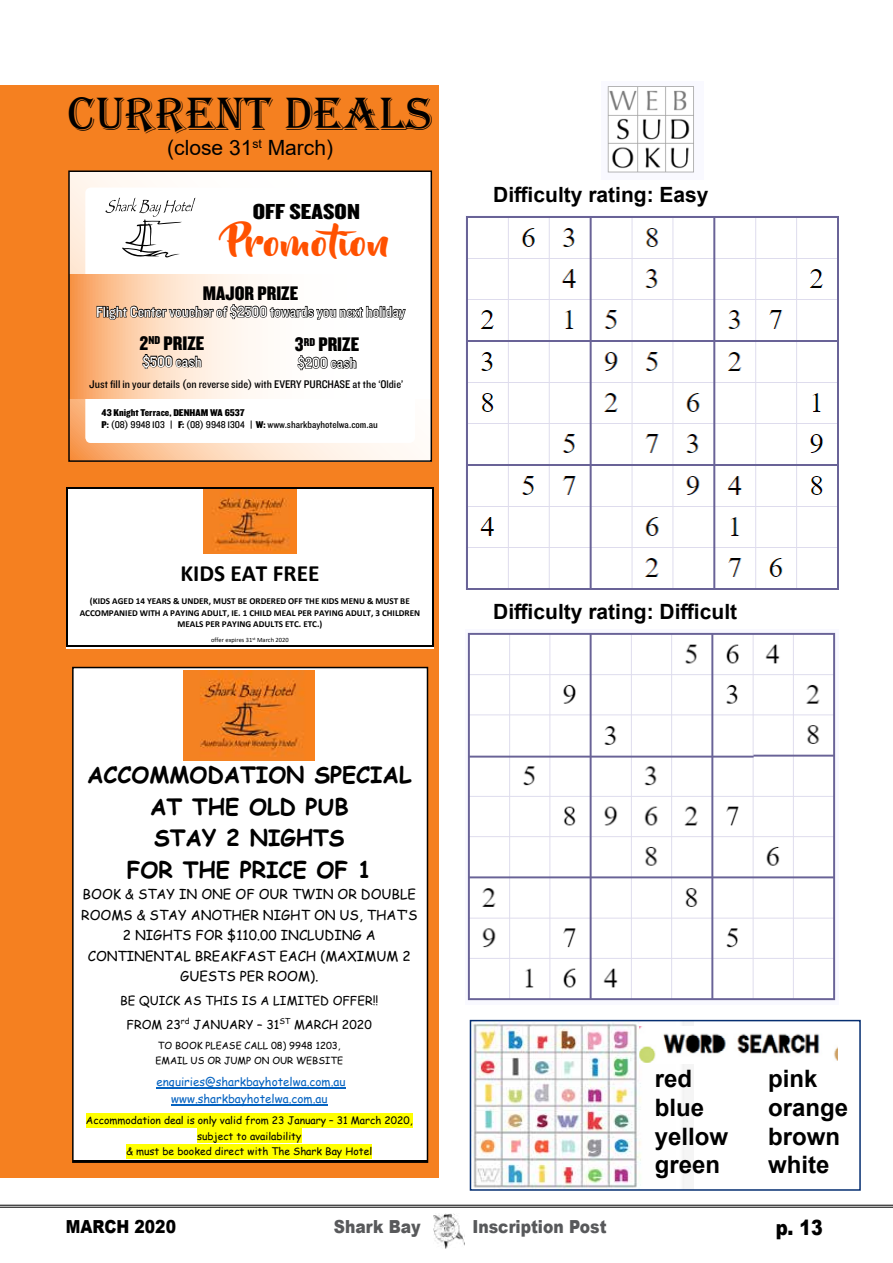
<style>
.page{position:relative;width:893px;height:1263px;background:#fff}
.page>*{position:absolute;margin:0;border:0;box-sizing:border-box;transform-origin:0 0}
.t1{font:48px "Algerian";color:#000}
.t2{font:35.25px "Beyond The Mountains";color:#ff5100;scale:1.25 1}
.t3{font:700 24px/28.8px "Arial";color:#000}
.t4{font:700 23.4px "Calibri";color:#000}
.t5{font:700 22.65px/31.5px "Comic Sans MS";color:#000;text-align:center}
.t6{font:22.5px "Knockout HTF69 Full Liteweight";color:#000;scale:1.25 1}
.t7{font:700 21px "Arial";color:#000}
.t8{font:21px "Arial";color:#000}
.t9{font:900 21px "Arial";color:#000;scale:.86 1}
.t10{font:20.4px "Knockout HTF69 Full Liteweight";color:#000;scale:1.1 1}
.t11{font:900 18px "Arial";color:#58595b;scale:.86 1}
.t12{font:900 18px "Arial";color:#000;scale:.86 1}
.t13{font:15.3px "Knockout HTF30 Junior Welterwt";color:#fff}
.t14{font:13.5px/20.4px "Comic Sans MS";color:#000;text-align:center}
.t15{font:12.3px/23.5px "Comic Sans MS";color:#000;text-align:center}
.t16{font:11.55px "Knockout HTF30 Junior Welterwt";color:#000}
.t17{font:11.55px/17.4px "Comic Sans MS";color:#0563c1;text-align:center}
.t18{font:10.35px/15.5px "Comic Sans MS";color:#000;text-align:center}
.t19{font:10.2px "Knockout HTF30 Junior Welterwt";color:#000}
.t20{font:10.2px "Knockout HTF69 Full Liteweight";color:#000;scale:1.25 1}
.t21{font:9.6px/14.5px "Comic Sans MS";color:#000}
.t22{font:700 9.15px/11.9px "Calibri";color:#000;text-align:center}
.t23{font:6.45px "Calibri";color:#000}
.s1{font-family:"Knockout HTF69 Full Liteweight"}
</style>
<div class="page">
<hr style="left:0;top:1205px;width:893px;height:1px;background:#000">
<hr style="left:0;top:1207px;width:893px;height:1px;background:#000">
<img style="left:433px;top:1213px;width:31px;height:35px">
<div style="left:0;top:85px;width:438px;height:1093px;background:#f58020"></div>
<svg style="left:70px;top:172px;width:360px;height:288px;background:#feeada"></svg>
<div style="left:85px;top:188px;width:330px;height:255px;background:#fff;border-radius:5px"></div>
<svg style="left:70px;top:275px;width:360px;height:123px"></svg>
<svg style="left:105px;top:198px;width:90px;height:60px"></svg>
<svg style="left:96px;top:297px;width:311px;height:25px"></svg>
<svg style="left:142px;top:353px;width:60px;height:16px"></svg>
<svg style="left:297px;top:355px;width:60px;height:16px"></svg>
<div style="left:68px;top:170px;width:364px;height:292px;border:1px solid #000"></div>
<div style="left:66px;top:487px;width:368px;height:162px;background:#fff"></div>
<hr style="left:68px;top:487px;width:364px;height:2px;background:#000">
<hr style="left:66px;top:489px;width:2px;height:70px;background:#000">
<hr style="left:432px;top:489px;width:2px;height:70px;background:#000">
<hr style="left:66px;top:559px;width:2px;height:36px;background:#000">
<hr style="left:432px;top:559px;width:2px;height:36px;background:#000">
<hr style="left:68px;top:645px;width:364px;height:2px;background:#000">
<svg style="left:66px;top:595px;width:2px;height:52px"></svg>
<svg style="left:432px;top:595px;width:2px;height:52px"></svg>
<img style="left:203px;top:489px;width:93px;height:64px">
<div style="left:73px;top:667px;width:354px;height:495px;background:#fff"></div>
<hr style="left:156px;top:1087px;width:190px;height:1px;background:#0563c1">
<hr style="left:171px;top:1105px;width:156px;height:1px;background:#0563c1">
<div style="left:86px;top:1113px;width:327px;height:14px;background:#ff0"></div>
<div style="left:197px;top:1128px;width:105px;height:15px;background:#ff0"></div>
<div style="left:126px;top:1144px;width:246px;height:14px;background:#ff0"></div>
<img style="left:183px;top:671px;width:132px;height:90px">
<div style="left:72px;top:667px;width:356px;height:496px;border:2px solid #000"></div>
<img style="left:466px;top:216px;width:373px;height:374px">
<img style="left:467px;top:632px;width:369px;height:369px">
<img style="left:607px;top:86px;width:87px;height:87px">
<img style="left:473px;top:1023px;width:212px;height:165px">
<div style="left:470px;top:1020px;width:391px;height:171px;border:2px solid #052e71"></div>
<img style="left:640px;top:1027px;width:198px;height:36px">
<h1 class="t1" style="left:68px;top:87px;width:366px">CURRENT DEALS</h1>
<h3 class="t8" style="left:167px;top:133px;width:167px">(close 31<sup>st</sup> March)</h3>
<h3 class="t6" style="left:253px;top:200px;width:87px">OFF SEASON</h3>
<h2 class="t2" style="left:227px;top:223px;width:131px">Promotion</h2>
<h3 class="t10" style="left:203px;top:283px;width:88px">MAJOR PRIZE</h3>
<h3 class="t13" style="left:96px;top:304px;width:310px">Flight Center voucher of $2500 towards you next holiday</h3>
<h3 class="t10" style="left:140px;top:333px;width:60px">2<sup>ND</sup> PRIZE</h3>
<h3 class="t13" style="left:142px;top:353px;width:61px">$500 cash</h3>
<h3 class="t10" style="left:295px;top:334px;width:60px">3<sup>RD</sup> PRIZE</h3>
<h3 class="t13" style="left:297px;top:355px;width:61px">$200 cash</h3>
<p class="t16" style="left:89px;top:378px;width:315px">Just fill in your details (on reverse side) with EVERY PURCHASE at the ‘Oldie’</p>
<p class="t20" style="left:102px;top:407px;width:116px">43 Knight Terrace, DENHAM WA 6537</p>
<p class="t19" style="left:102px;top:420px;width:278px"><span class="s1">P:</span> (08) 9948 103 <span class="s1">| F:</span> (08) 9948 1304 <span class="s1">| W:</span> www.sharkbayhotelwa.com.au</p>
<h3 class="t4" style="left:180px;top:557px;width:141px">KIDS EAT FREE</h3>
<p class="t22" style="left:80px;top:594px;width:342px">(KIDS AGED 14 YEARS &amp; UNDER, MUST BE ORDERED OFF THE KIDS MENU &amp; MUST BE<br>ACCOMPANIED WITH A PAYING ADULT, IE. 1 CHILD MEAL PER PAYING ADULT, 3 CHILDREN<br>MEALS PER PAYING ADULTS ETC. ETC.)</p>
<p class="t23" style="left:211px;top:636px;width:79px">offer expires 31<sup>st</sup> March 2020</p>
<h3 class="t5" style="left:87px;top:759px;width:326px">ACCOMMODATION SPECIAL<br>AT THE OLD PUB<br>STAY 2 NIGHTS<br>FOR THE PRICE OF 1</h3>
<h3 class="t14" style="left:81px;top:884px;width:338px">BOOK &amp; STAY IN ONE OF OUR TWIN OR DOUBLE<br>ROOMS &amp; STAY ANOTHER NIGHT ON US, THAT’S<br>2 NIGHTS FOR $110.00 INCLUDING A<br>CONTINENTAL BREAKFAST EACH (MAXIMUM 2<br>GUESTS PER ROOM).</h3>
<h3 class="t15" style="left:120px;top:988px;width:260px">BE QUICK AS THIS IS A LIMITED OFFER!!<br>FROM 23<sup>rd</sup> JANUARY – 31<sup>ST</sup> MARCH 2020</h3>
<p class="t21" style="left:155px;top:1038px;width:189px">TO BOOK PLEASE CALL 08) 9948 1203,<br>EMAIL US OR JUMP ON OUR WEBSITE</p>
<p class="t17" style="left:156px;top:1072px;width:191px">enquiries@sharkbayhotelwa.com.au www.sharkbayhotelwa.com.au</p>
<p class="t18" style="left:86px;top:1112px;width:328px">Accommodation deal is only valid from 23 January – 31 March 2020, subject to availability<br>&amp; must be booked direct with The Shark Bay Hotel</p>
<p class="t22" style="left:90px;top:774px;width:321px">(KIDS AGED 14 YEARS &amp; UNDER, MUST BE ORDERED OFF THE KIDS MENU &amp; MUST BE</p>
<p class="t22" style="left:178px;top:797px;width:146px">MEALS PER PAYING ADULTS ETC. ETC.)</p>
<h3 class="t4" style="left:180px;top:913px;width:141px">KIDS EAT FREE</h3>
<p class="t22" style="left:90px;top:951px;width:321px">(KIDS AGED 14 YEARS &amp; UNDER, MUST BE ORDERED OFF THE KIDS MENU &amp; MUST BE</p>
<p class="t22" style="left:178px;top:975px;width:146px">MEALS PER PAYING ADULTS ETC. ETC.)</p>
<p class="t23" style="left:211px;top:992px;width:79px">offer expires 31<sup>st</sup> March 2020</p>
<h3 class="t7" style="left:493px;top:179px;width:217px">Difficulty rating: Easy</h3>
<h3 class="t7" style="left:493px;top:597px;width:245px">Difficulty rating: Difficult</h3>
<h3 class="t3" style="left:655px;top:1064px;width:75px">red blue yellow green</h3>
<h3 class="t3" style="left:768px;top:1064px;width:82px">pink orange brown white</h3>
<h3 class="t12" style="left:66px;top:1213px;width:130px">MARCH 2020</h3>
<h3 class="t11" style="left:334px;top:1213px;width:102px">Shark Bay</h3>
<h3 class="t11" style="left:472px;top:1213px;width:157px">Inscription Post</h3>
<h3 class="t9" style="left:776px;top:1212px;width:56px">p. 13</h3>
</div>
